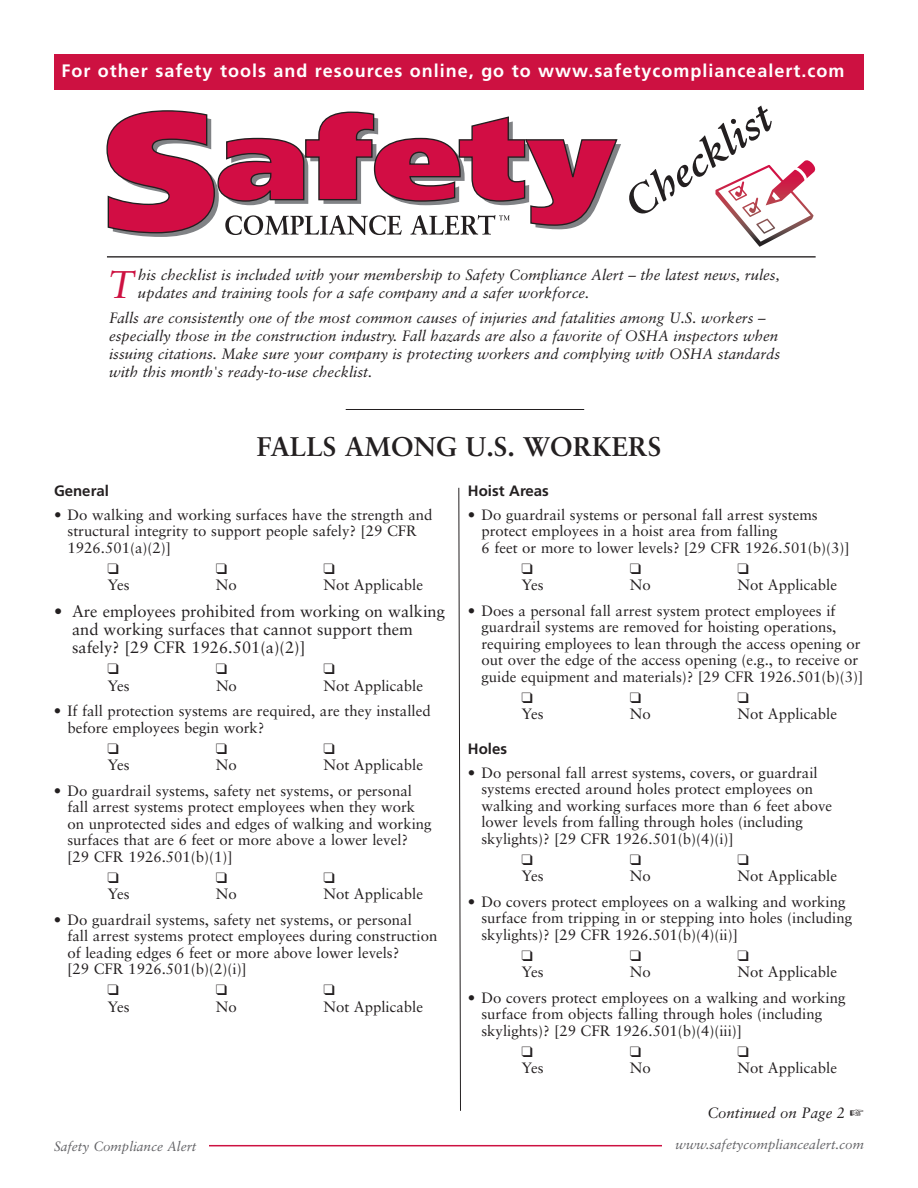
<style>
.page{position:relative;width:918px;height:1188px;background:#fff}
.page>*{position:absolute;margin:0;border:0;box-sizing:border-box;transform-origin:0 0}
.t1{font:italic 38.55px "Sabon";color:#cd1141}
.t2{font:700 27px "Sabon";color:#231f20}
.t3{font:700 18px "Frutiger";letter-spacing:.055em;color:#fff}
.t4{font:16.5px/18px "Sabon";color:#231f20}
.t5{font:15px/16.5px "Sabon";color:#231f20}
.t6{font:italic 15px/18px "Sabon";color:#231f20}
.t7{font:700 15px "Frutiger";color:#231f20}
.t8{font:italic 13.5px "Sabon";color:#636366}
</style>
<div class="page">
<hr style="left:346px;top:409px;width:238px;height:1px;background:#231f20">
<svg style="left:458px;top:487px;width:3px;height:624px"></svg>
<hr style="left:107px;top:256px;width:709px;height:2px;background:#231f20">
<svg style="left:106px;top:106px;width:710px;height:141px"></svg>
<div style="left:54px;top:54px;width:810px;height:36px;background:#cd1141"></div>
<hr style="left:54px;top:1145px;width:810px;height:1px;background:#cd1141">
<div style="left:54px;top:1136px;width:154px;height:23px;background:#fff"></div>
<div style="left:663px;top:1134px;width:201px;height:23px;background:#fff"></div>
<p class="t3" style="left:62px;top:64px;width:784px">For other safety tools and resources online, go to www.safetycompliancealert.com</p>
<h1 class="t1" style="left:108px;top:268px;width:27px">T</h1>
<p class="t6" style="left:138px;top:267px;width:643px">his checklist is included with your membership to Safety Compliance Alert – the latest news, rules, updates and training tools for a safe company and a safer workforce.</p>
<p class="t6" style="left:109px;top:310px;width:673px">Falls are consistently one of the most common causes of injuries and fatalities among U.S. workers – especially those in the construction industry. Fall hazards are also a favorite of OSHA inspectors when issuing citations. Make sure your company is protecting workers and complying with OSHA standards with this month's ready-to-use checklist.</p>
<h2 class="t2" style="left:257px;top:435px;width:406px">FALLS AMONG U.S. WORKERS</h2>
<p class="t7" style="left:54px;top:485px;width:57px">General</p>
<p class="t5" style="left:67px;top:508px;width:367px;text-indent:-13px">• Do walking and working surfaces have the strength and structural integrity to support people safely? [29 CFR<br>1926.501(a)(2)]</p>
<p class="t5" style="left:108px;top:578px;width:24px">Yes</p>
<p class="t5" style="left:216px;top:578px;width:22px">No</p>
<p class="t5" style="left:324px;top:578px;width:101px">Not Applicable</p>
<p class="t4" style="left:72px;top:604px;width:375px;text-indent:-18px">• Are employees prohibited from working on walking and working surfaces that cannot support them safely? [29 CFR 1926.501(a)(2)]</p>
<p class="t5" style="left:108px;top:679px;width:24px">Yes</p>
<p class="t5" style="left:216px;top:679px;width:22px">No</p>
<p class="t5" style="left:324px;top:679px;width:101px">Not Applicable</p>
<p class="t5" style="left:67px;top:704px;width:365px;text-indent:-13px">• If fall protection systems are required, are they installed before employees begin work?</p>
<p class="t5" style="left:108px;top:758px;width:24px">Yes</p>
<p class="t5" style="left:216px;top:758px;width:22px">No</p>
<p class="t5" style="left:324px;top:758px;width:101px">Not Applicable</p>
<p class="t5" style="left:67px;top:784px;width:366px;text-indent:-13px">• Do guardrail systems, safety net systems, or personal fall arrest systems protect employees when they work on unprotected sides and edges of walking and working surfaces that are 6 feet or more above a lower level? [29 CFR 1926.501(b)(1)]</p>
<p class="t5" style="left:108px;top:887px;width:24px">Yes</p>
<p class="t5" style="left:216px;top:887px;width:22px">No</p>
<p class="t5" style="left:324px;top:887px;width:101px">Not Applicable</p>
<p class="t5" style="left:67px;top:913px;width:371px;text-indent:-13px">• Do guardrail systems, safety net systems, or personal<br>fall arrest systems protect employees during construction of leading edges 6 feet or more above lower levels?<br>[29 CFR 1926.501(b)(2)(i)]</p>
<p class="t5" style="left:107px;top:1000px;width:24px">Yes</p>
<p class="t5" style="left:216px;top:1000px;width:22px">No</p>
<p class="t5" style="left:324px;top:1000px;width:101px">Not Applicable</p>
<p class="t7" style="left:468px;top:485px;width:82px">Hoist Areas</p>
<p class="t5" style="left:481px;top:508px;width:369px;text-indent:-13px">• Do guardrail systems or personal fall arrest systems protect employees in a hoist area from falling<br>6 feet or more to lower levels? [29 CFR 1926.501(b)(3)]</p>
<p class="t5" style="left:521px;top:578px;width:24px">Yes</p>
<p class="t5" style="left:630px;top:578px;width:22px">No</p>
<p class="t5" style="left:738px;top:578px;width:101px">Not Applicable</p>
<p class="t5" style="left:481px;top:604px;width:383px;text-indent:-13px">• Does a personal fall arrest system protect employees if guardrail systems are removed for hoisting operations, requiring employees to lean through the access opening or out over the edge of the access opening (e.g., to receive or guide equipment and materials)? [29 CFR 1926.501(b)(3)]</p>
<p class="t5" style="left:521px;top:707px;width:24px">Yes</p>
<p class="t5" style="left:630px;top:707px;width:22px">No</p>
<p class="t5" style="left:738px;top:707px;width:101px">Not Applicable</p>
<p class="t7" style="left:468px;top:743px;width:41px">Holes</p>
<p class="t5" style="left:481px;top:766px;width:352px;text-indent:-13px">• Do personal fall arrest systems, covers, or guardrail systems erected around holes protect employees on walking and working surfaces more than 6 feet above lower levels from falling through holes (including skylights)? [29 CFR 1926.501(b)(4)(i)]</p>
<p class="t5" style="left:521px;top:869px;width:24px">Yes</p>
<p class="t5" style="left:630px;top:869px;width:22px">No</p>
<p class="t5" style="left:738px;top:869px;width:101px">Not Applicable</p>
<p class="t5" style="left:481px;top:895px;width:372px;text-indent:-13px">• Do covers protect employees on a walking and working surface from tripping in or stepping into holes (including skylights)? [29 CFR 1926.501(b)(4)(ii)]</p>
<p class="t5" style="left:521px;top:965px;width:24px">Yes</p>
<p class="t5" style="left:630px;top:965px;width:22px">No</p>
<p class="t5" style="left:738px;top:965px;width:101px">Not Applicable</p>
<p class="t5" style="left:481px;top:991px;width:366px;text-indent:-13px">• Do covers protect employees on a walking and working surface from objects falling through holes (including skylights)? [29 CFR 1926.501(b)(4)(iii)]</p>
<p class="t5" style="left:521px;top:1061px;width:24px">Yes</p>
<p class="t5" style="left:630px;top:1061px;width:22px">No</p>
<p class="t5" style="left:738px;top:1061px;width:101px">Not Applicable</p>
<p class="t6" style="left:707px;top:1105px;width:158px">Continued on Page 2 ☞</p>
<p class="t8" style="left:54px;top:1141px;width:144px">Safety Compliance Alert</p>
<p class="t8" style="left:676px;top:1139px;width:190px">www.safetycompliancealert.com</p>
</div>
